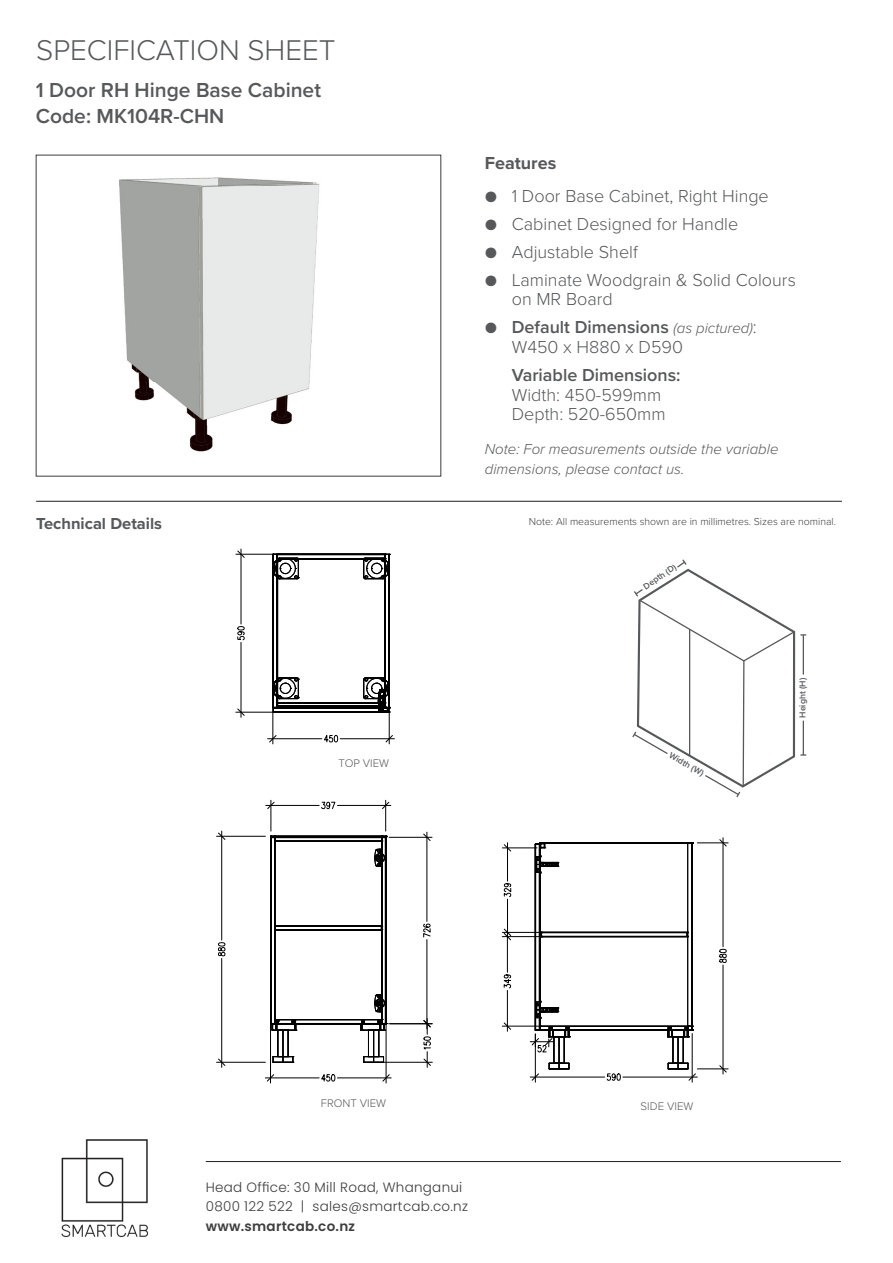
<style>
.page{position:relative;width:893px;height:1263px;background:#fff}
.page>*{position:absolute;margin:0;border:0;box-sizing:border-box;transform-origin:0 0}
.t1{font:300 29.55px "Proxima Nova";color:#57585a}
.t2{font:600 21px "Proxima Nova";color:#57585a}
.t3{font:300 18px/19.5px "Proxima Nova";color:#57585a}
.t4{font:600 18px/19.5px "Proxima Nova";color:#57585a}
.t5{font:700 18px "Proxima Nova";color:#57585a}
.t6{font:700 16.5px "Proxima Nova";color:#57585a}
.t7{font:italic 300 15px/19.5px "Proxima Nova";color:#57585a}
.t8{font:14.1px "Tahoma";color:#000}
.t9{font:300 13.5px/19.5px "Poppins";letter-spacing:.02em;color:#3e3e3f}
.t10{font:600 13.5px "Poppins";letter-spacing:.02em;color:#3e3e3f}
.t11{font:300 11.4px "Proxima Nova";color:#57585a}
.t12{font:300 10.5px "Proxima Nova";color:#3e3e3f}
.t13{font:600 8.85px "Proxima Nova";color:#57585a}
.s1{font-weight:300}
.s2{font-weight:300;font-style:italic;font-size:15px}
.s3{font-weight:600}
</style>
<div class="page">
<img style="left:61px;top:1139px;width:87px;height:99px">
<hr style="left:206px;top:1161px;width:635px;height:1px;background:#231f20">
<hr style="left:36px;top:501px;width:806px;height:1px;background:#231f20">
<img style="left:119px;top:177px;width:201px;height:275px">
<svg style="left:632px;top:559px;width:174px;height:239px"></svg>
<svg style="left:273px;top:554px;width:117px;height:159px"></svg>
<hr style="left:273px;top:713px;width:1px;height:31px;background:#000">
<hr style="left:389px;top:713px;width:1px;height:31px;background:#000">
<hr style="left:268px;top:738px;width:54px;height:1px;background:#000">
<hr style="left:340px;top:738px;width:54px;height:1px;background:#000">
<svg style="left:269px;top:735px;width:8px;height:8px"></svg>
<svg style="left:385px;top:735px;width:8px;height:8px"></svg>
<svg style="left:324px;top:735px;width:15px;height:8px"></svg>
<hr style="left:236px;top:712px;width:43px;height:1px;background:#000">
<hr style="left:236px;top:554px;width:58px;height:1px;background:#000">
<hr style="left:241px;top:642px;width:1px;height:75px;background:#000">
<hr style="left:241px;top:549px;width:1px;height:75px;background:#000">
<svg style="left:237px;top:708px;width:8px;height:8px"></svg>
<svg style="left:237px;top:550px;width:8px;height:8px"></svg>
<svg style="left:237px;top:626px;width:8px;height:15px"></svg>
<svg style="left:270px;top:836px;width:117px;height:227px"></svg>
<hr style="left:271px;top:800px;width:1px;height:31px;background:#000">
<hr style="left:385px;top:800px;width:1px;height:31px;background:#000">
<hr style="left:266px;top:805px;width:53px;height:1px;background:#000">
<hr style="left:337px;top:805px;width:54px;height:1px;background:#000">
<svg style="left:267px;top:801px;width:8px;height:8px"></svg>
<svg style="left:382px;top:801px;width:8px;height:8px"></svg>
<svg style="left:321px;top:801px;width:15px;height:9px"></svg>
<hr style="left:217px;top:1062px;width:48px;height:1px;background:#000">
<hr style="left:217px;top:836px;width:48px;height:1px;background:#000">
<hr style="left:221px;top:958px;width:1px;height:109px;background:#000">
<hr style="left:221px;top:831px;width:1px;height:109px;background:#000">
<svg style="left:218px;top:1058px;width:8px;height:8px"></svg>
<svg style="left:218px;top:832px;width:8px;height:8px"></svg>
<svg style="left:218px;top:942px;width:8px;height:15px"></svg>
<hr style="left:270px;top:1023px;width:1px;height:60px;background:#000">
<hr style="left:386px;top:1023px;width:1px;height:60px;background:#000">
<hr style="left:265px;top:1077px;width:54px;height:1px;background:#000">
<hr style="left:337px;top:1077px;width:54px;height:1px;background:#000">
<svg style="left:267px;top:1074px;width:7px;height:8px"></svg>
<svg style="left:382px;top:1074px;width:8px;height:8px"></svg>
<svg style="left:321px;top:1074px;width:15px;height:8px"></svg>
<hr style="left:389px;top:837px;width:43px;height:1px;background:#000">
<hr style="left:389px;top:1023px;width:43px;height:1px;background:#000">
<hr style="left:427px;top:832px;width:1px;height:89px;background:#000">
<hr style="left:427px;top:939px;width:1px;height:90px;background:#000">
<svg style="left:423px;top:833px;width:8px;height:8px"></svg>
<svg style="left:423px;top:923px;width:8px;height:15px"></svg>
<hr style="left:382px;top:1062px;width:50px;height:1px;background:#000">
<svg style="left:422px;top:1018px;width:10px;height:49px"></svg>
<hr style="left:697px;top:1068px;width:31px;height:1px;background:#000">
<hr style="left:697px;top:842px;width:31px;height:1px;background:#000">
<hr style="left:723px;top:965px;width:1px;height:109px;background:#000">
<hr style="left:723px;top:838px;width:1px;height:109px;background:#000">
<svg style="left:719px;top:1065px;width:8px;height:8px"></svg>
<svg style="left:719px;top:839px;width:8px;height:8px"></svg>
<svg style="left:719px;top:948px;width:8px;height:15px"></svg>
<hr style="left:623px;top:1077px;width:74px;height:1px;background:#000">
<svg style="left:530px;top:842px;width:166px;height:240px"></svg>
<hr style="left:502px;top:1026px;width:39px;height:1px;background:#000">
<hr style="left:502px;top:936px;width:41px;height:1px;background:#000">
<hr style="left:507px;top:990px;width:1px;height:41px;background:#000">
<hr style="left:507px;top:931px;width:1px;height:41px;background:#000">
<svg style="left:503px;top:1022px;width:8px;height:8px"></svg>
<svg style="left:503px;top:974px;width:9px;height:15px"></svg>
<hr style="left:502px;top:932px;width:39px;height:1px;background:#000">
<hr style="left:502px;top:848px;width:35px;height:1px;background:#000">
<hr style="left:507px;top:899px;width:1px;height:38px;background:#000">
<hr style="left:507px;top:843px;width:1px;height:38px;background:#000">
<svg style="left:503px;top:928px;width:8px;height:13px"></svg>
<svg style="left:503px;top:844px;width:8px;height:8px"></svg>
<svg style="left:503px;top:883px;width:9px;height:15px"></svg>
<h1 class="t1" style="left:36px;top:28px;width:301px">SPECIFICATION SHEET</h1>
<p class="t2" style="left:36px;top:74px;width:287px">1 Door RH Hinge Base Cabinet</p>
<p class="t2" style="left:36px;top:100px;width:190px">Code: MK104R-CHN</p>
<p class="t5" style="left:485px;top:150px;width:73px">Features</p>
<p class="t3" style="left:485px;top:185px;width:286px">● 1 Door Base Cabinet, Right Hinge</p>
<p class="t3" style="left:485px;top:213px;width:255px">● Cabinet Designed for Handle</p>
<p class="t3" style="left:485px;top:241px;width:155px">● Adjustable Shelf</p>
<p class="t3" style="left:512px;top:269px;width:286px;text-indent:-27px">● Laminate Woodgrain &amp; Solid Colours on MR Board</p>
<p class="t4" style="left:512px;top:317px;width:246px;text-indent:-27px"><span class="s1">●</span> Default Dimensions <span class="s2">(as pictured)</span><span class="s1">:<br>W450 x H880 x D590</span></p>
<p class="t3" style="left:512px;top:365px;width:170px"><span class="s3">Variable Dimensions:<br></span>Width: 450-599mm<br>Depth: 520-650mm</p>
<p class="t7" style="left:485px;top:439px;width:295px">Note: For measurements outside the variable dimensions, please contact us.</p>
<p class="t6" style="left:36px;top:512px;width:127px">Technical Details</p>
<p class="t12" style="left:529px;top:513px;width:309px">Note: All measurements shown are in millimetres. Sizes are nominal.</p>
<p class="t11" style="left:339px;top:754px;width:52px">TOP VIEW</p>
<p class="t13" style="left:641px;top:582px;width:39px;rotate:-34deg">Depth (D)</p>
<p class="t13" style="left:673px;top:749px;width:40px;rotate:29deg">Width (W)</p>
<p class="t13" style="left:796px;top:718px;width:41px;rotate:-90deg">Height (H)</p>
<p class="t11" style="left:321px;top:1095px;width:67px">FRONT VIEW</p>
<p class="t11" style="left:641px;top:1097px;width:54px">SIDE VIEW</p>
<p class="t8" style="left:635px;top:1102px;width:71px">SIDE VIEW</p>
<p class="t9" style="left:206px;top:1177px;width:264px">Head Office: 30 Mill Road, Whanganui<br>0800 122 522 | sales@smartcab.co.nz</p>
<p class="t10" style="left:206px;top:1218px;width:151px">www.smartcab.co.nz</p>
</div>
